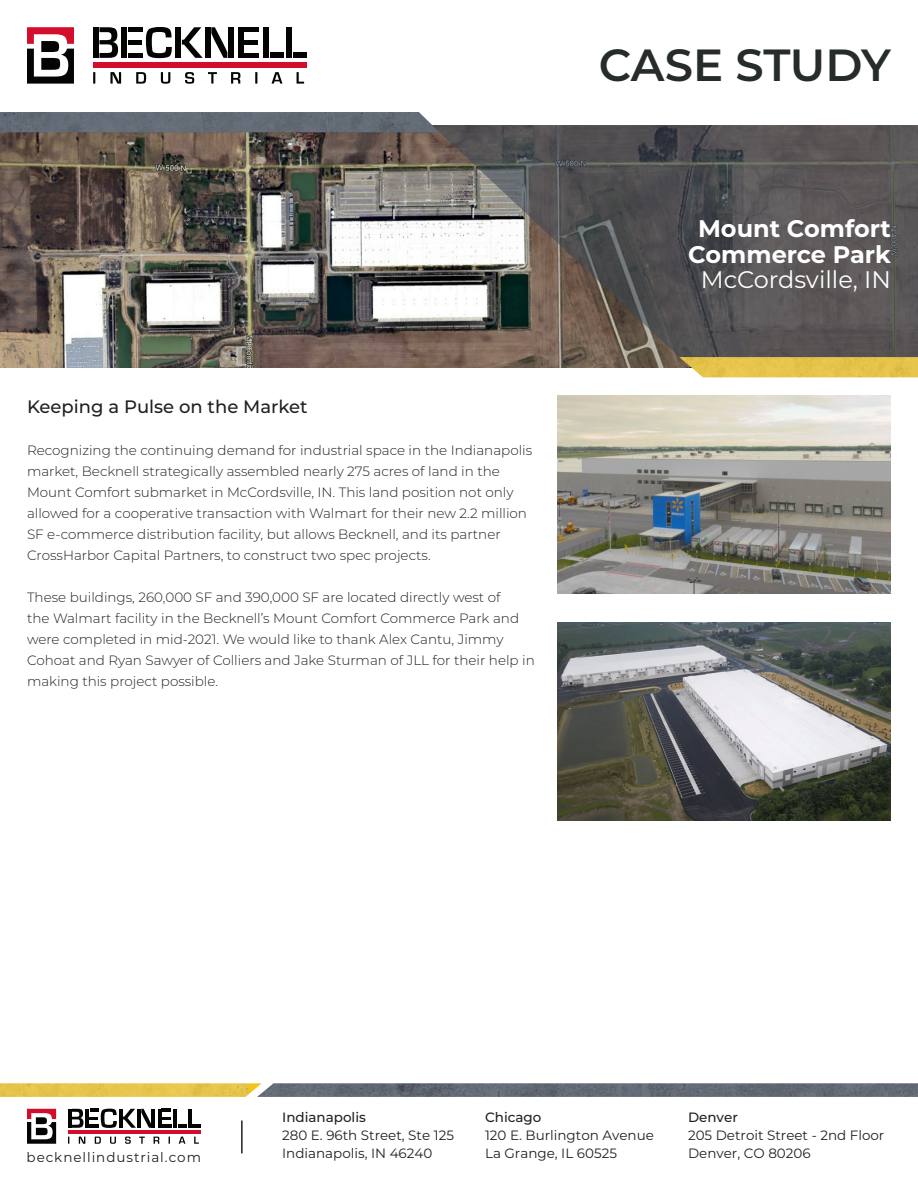
<style>
.page{position:relative;width:918px;height:1188px;background:#fff}
.page>*{position:absolute;margin:0;border:0;box-sizing:border-box;transform-origin:0 0}
.t1{font:600 45px "Montserrat";letter-spacing:-.01em;color:#262b2b}
.t2{font:700 24px "Montserrat";color:#fff}
.t3{font:24px "Montserrat";color:#fff}
.Paragraph_Style_1{font:500 18px "Montserrat";color:#231f20}
.Paragraph_Style_1-2{font:300 13.5px/21px "Montserrat";color:#231f20}
.t4{font:13.5px "Montserrat";color:#231f20}
.t5{font:500 13.5px "Montserrat";color:#231f20}
.t6{font:13.5px "Montserrat";letter-spacing:.07em;color:#231f20}
</style>
<div class="page">
<img style="left:0;top:132px;width:679px;height:235px">
<div style="left:0;top:112px;width:432px;height:20px;background:#636b76"></div>
<img style="left:679px;top:357px;width:239px;height:20px">
<svg style="left:432px;top:125px;width:486px;height:232px;background:#625e5d"></svg>
<svg style="left:248px;top:1083px;width:670px;height:14px;background:#697079"></svg>
<img style="left:0;top:1083px;width:248px;height:14px">
<svg style="left:146px;top:27px;width:26px;height:31px"></svg>
<div style="left:93px;top:62px;width:214px;height:5px;background:#d30d2b"></div>
<svg style="left:93px;top:72px;width:211px;height:12px"></svg>
<div style="left:93px;top:27px;width:6px;height:31px;background:#040503"></div>
<svg style="left:99px;top:27px;width:19px;height:31px"></svg>
<div style="left:128px;top:27px;width:15px;height:5px;background:#040503"></div>
<hr style="left:128px;top:40px;width:14px;height:4px;background:#040503">
<div style="left:128px;top:53px;width:15px;height:5px;background:#040503"></div>
<div style="left:122px;top:27px;width:5px;height:31px;background:#040503"></div>
<div style="left:175px;top:27px;width:6px;height:31px;background:#040503"></div>
<svg style="left:182px;top:27px;width:21px;height:31px"></svg>
<div style="left:205px;top:27px;width:5px;height:31px;background:#040503"></div>
<svg style="left:211px;top:27px;width:16px;height:31px"></svg>
<div style="left:228px;top:27px;width:5px;height:31px;background:#040503"></div>
<div style="left:245px;top:27px;width:14px;height:5px;background:#040503"></div>
<hr style="left:245px;top:40px;width:13px;height:4px;background:#040503">
<div style="left:245px;top:53px;width:14px;height:5px;background:#040503"></div>
<div style="left:238px;top:27px;width:6px;height:31px;background:#040503"></div>
<div style="left:264px;top:27px;width:5px;height:31px;background:#040503"></div>
<div style="left:270px;top:53px;width:14px;height:5px;background:#040503"></div>
<div style="left:287px;top:27px;width:5px;height:31px;background:#040503"></div>
<div style="left:293px;top:53px;width:14px;height:5px;background:#040503"></div>
<svg style="left:27px;top:27px;width:47px;height:57px"></svg>
<hr style="left:68px;top:1130px;width:133px;height:4px;background:#d30d2b">
<svg style="left:68px;top:1137px;width:131px;height:7px"></svg>
<hr style="left:68px;top:1109px;width:3px;height:19px;background:#040503">
<svg style="left:72px;top:1109px;width:11px;height:19px"></svg>
<svg style="left:90px;top:1109px;width:27px;height:19px"></svg>
<hr style="left:86px;top:1109px;width:3px;height:19px;background:#040503">
<hr style="left:119px;top:1109px;width:3px;height:19px;background:#040503">
<svg style="left:123px;top:1109px;width:28px;height:19px"></svg>
<hr style="left:152px;top:1109px;width:3px;height:19px;background:#040503">
<svg style="left:162px;top:1109px;width:9px;height:10px"></svg>
<svg style="left:162px;top:1125px;width:9px;height:3px"></svg>
<hr style="left:158px;top:1109px;width:3px;height:19px;background:#040503">
<hr style="left:174px;top:1109px;width:3px;height:19px;background:#040503">
<svg style="left:178px;top:1125px;width:8px;height:3px"></svg>
<hr style="left:188px;top:1109px;width:4px;height:19px;background:#040503">
<svg style="left:192px;top:1125px;width:9px;height:3px"></svg>
<svg style="left:27px;top:1109px;width:29px;height:35px"></svg>
<hr style="left:241px;top:1120px;width:2px;height:33px;background:#231f20">
<img style="left:558px;top:622px;width:333px;height:199px">
<img style="left:558px;top:396px;width:333px;height:198px">
<p class="t1" style="left:599px;top:33px;width:294px">CASE STUDY</p>
<p class="Paragraph_Style_1" style="left:27px;top:394px;width:282px">Keeping a Pulse on the Market</p>
<p class="Paragraph_Style_1-2" style="left:27px;top:439px;width:507px">Recognizing the continuing demand for industrial space in the Indianapolis market, Becknell strategically assembled nearly 275 acres of land in the Mount Comfort submarket in McCordsville, IN. This land position not only allowed for a cooperative transaction with Walmart for their new 2.2 million SF e-commerce distribution facility, but allows Becknell, and its partner CrossHarbor Capital Partners, to construct two spec projects.</p>
<p class="Paragraph_Style_1-2" style="left:27px;top:586px;width:509px">These buildings, 260,000 SF and 390,000 SF are located directly west of<br>the Walmart facility in the Becknell’s Mount Comfort Commerce Park and were completed in mid-2021. We would like to thank Alex Cantu, Jimmy Cohoat and Ryan Sawyer of Colliers and Jake Sturman of JLL for their help in making this project possible.</p>
<p class="t2" style="left:698px;top:211px;width:194px">Mount Comfort</p>
<p class="t2" style="left:688px;top:237px;width:204px">Commerce Park</p>
<p class="t3" style="left:701px;top:263px;width:192px">McCordsville, IN</p>
<h6 class="t6" style="left:27px;top:1148px;width:176px">becknellindustrial.com</h6>
<h6 class="t5" style="left:282px;top:1108px;width:85px">Indianapolis</h6>
<h6 class="t4" style="left:282px;top:1126px;width:173px">280 E. 96th Street, Ste 125</h6>
<h6 class="t4" style="left:282px;top:1144px;width:152px">Indianapolis, IN 46240</h6>
<h6 class="t5" style="left:485px;top:1108px;width:58px">Chicago</h6>
<h6 class="t4" style="left:485px;top:1126px;width:170px">120 E. Burlington Avenue</h6>
<h6 class="t4" style="left:485px;top:1144px;width:133px">La Grange, IL 60525</h6>
<h6 class="t5" style="left:688px;top:1108px;width:51px">Denver</h6>
<h6 class="t4" style="left:688px;top:1126px;width:198px">205 Detroit Street - 2nd Floor</h6>
<h6 class="t4" style="left:688px;top:1144px;width:124px">Denver, CO 80206</h6>
</div>
